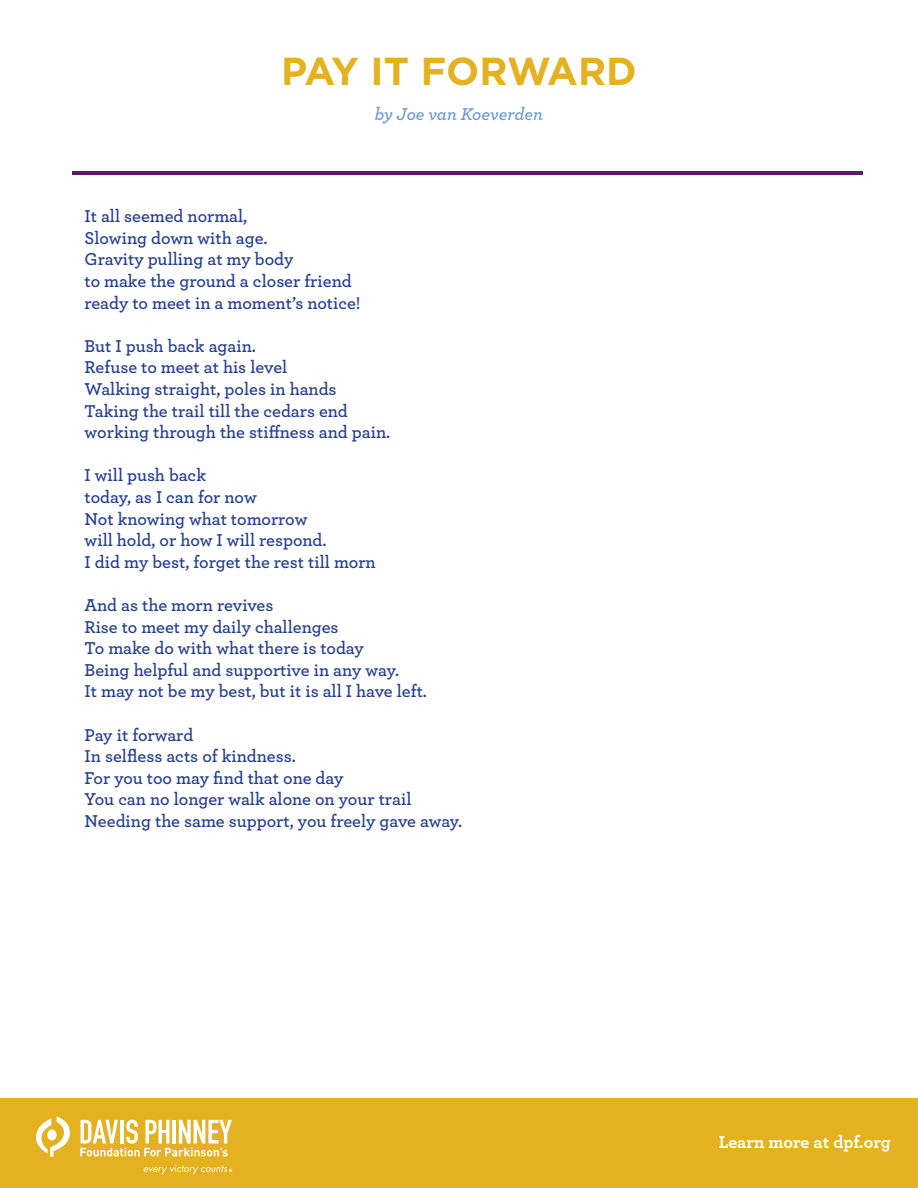
<style>
.page{position:relative;width:918px;height:1188px;background:#fff}
.page>*{position:absolute;margin:0;border:0;box-sizing:border-box;transform-origin:0 0}
.t1{font:700 39px "Gotham";color:#e4b121}
.t2{font:600 18px "Archer";color:#253f8e}
.t3{font:700 18px "Archer";color:#fff}
.t4{font:italic 600 18px "Archer";color:#6e9ad0}
</style>
<div class="page">
<div style="left:0;top:1098px;width:918px;height:90px;background:#e4b121"></div>
<svg style="left:80px;top:1120px;width:152px;height:36px"></svg>
<svg style="left:36px;top:1116px;width:34px;height:41px"></svg>
<svg style="left:143px;top:1165px;width:89px;height:9px"></svg>
<hr style="left:73px;top:172px;width:790px;height:3px;background:#551f60">
<p class="t1" style="left:281px;top:46px;width:357px">PAY IT FORWARD</p>
<p class="t4" style="left:375px;top:100px;width:170px">by Joe van Koeverden</p>
<p class="t2" style="left:85px;top:203px;width:164px">It all seemed normal,</p>
<p class="t2" style="left:85px;top:224px;width:184px">Slowing down with age.</p>
<p class="t2" style="left:85px;top:246px;width:210px">Gravity pulling at my body</p>
<p class="t2" style="left:85px;top:268px;width:269px">to make the ground a closer friend</p>
<p class="t2" style="left:85px;top:289px;width:278px">ready to meet in a moment’s notice!</p>
<p class="t2" style="left:85px;top:332px;width:173px">But I push back again.</p>
<p class="t2" style="left:85px;top:354px;width:204px">Refuse to meet at his level</p>
<p class="t2" style="left:85px;top:376px;width:253px">Walking straight, poles in hands</p>
<p class="t2" style="left:85px;top:397px;width:265px">Taking the trail till the cedars end</p>
<p class="t2" style="left:85px;top:419px;width:307px">working through the stiffness and pain.</p>
<p class="t2" style="left:85px;top:462px;width:123px">I will push back</p>
<p class="t2" style="left:85px;top:484px;width:174px">today, as I can for now</p>
<p class="t2" style="left:85px;top:505px;width:224px">Not knowing what tomorrow</p>
<p class="t2" style="left:85px;top:527px;width:244px">will hold, or how I will respond.</p>
<p class="t2" style="left:85px;top:548px;width:293px">I did my best, forget the rest till morn</p>
<p class="t2" style="left:85px;top:592px;width:190px">And as the morn revives</p>
<p class="t2" style="left:85px;top:613px;width:255px">Rise to meet my daily challenges</p>
<p class="t2" style="left:85px;top:635px;width:281px">To make do with what there is today</p>
<p class="t2" style="left:85px;top:656px;width:316px">Being helpful and supportive in any way.</p>
<p class="t2" style="left:85px;top:678px;width:344px">It may not be my best, but it is all I have left.</p>
<p class="t2" style="left:85px;top:721px;width:110px">Pay it forward</p>
<p class="t2" style="left:85px;top:743px;width:213px">In selfless acts of kindness.</p>
<p class="t2" style="left:85px;top:764px;width:260px">For you too may find that one day</p>
<p class="t2" style="left:85px;top:786px;width:328px">You can no longer walk alone on your trail</p>
<p class="t2" style="left:85px;top:808px;width:379px">Needing the same support, you freely gave away.</p>
<p class="t3" style="left:719px;top:1128px;width:174px">Learn more at dpf.org</p>
</div>
